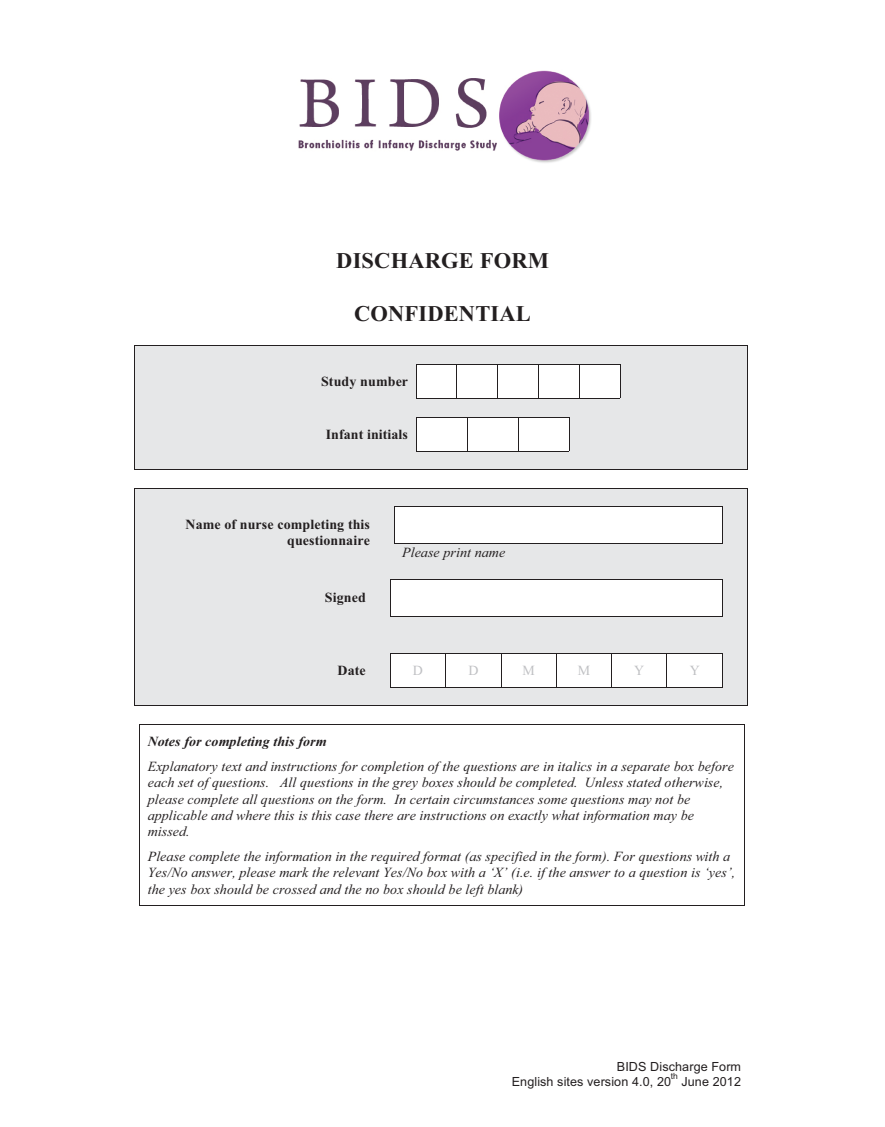
<style>
.page{position:relative;width:885px;height:1127px;background:#fff}
.page>*{position:absolute;margin:0;border:0;box-sizing:border-box;transform-origin:0 0}
.t1{font:700 22.4px "Times New Roman";letter-spacing:.01em;color:#231f20}
.t2{font:italic 14px/16.3px "Times New Roman";letter-spacing:.005em;color:#231f20}
.t3{font:700 14px/16.3px "Times New Roman";letter-spacing:.01em;color:#231f20;text-align:right}
.t4{font:italic 700 14px "Times New Roman";letter-spacing:.005em;color:#231f20}
.t5{font:14px "Times New Roman";color:#c0c1c4}
.t6{font:12.6px/14.7px "Arial";letter-spacing:.01em;color:#231f20}
.t7{font:8.58px "Arial";color:#231f20}
</style>
<div class="page">
<div style="left:135px;top:346px;width:281px;height:18px;background:#e6e7e8"></div>
<div style="left:416px;top:346px;width:204px;height:18px;background:#e6e7e8"></div>
<div style="left:620px;top:346px;width:127px;height:18px;background:#e6e7e8"></div>
<hr style="left:134px;top:345px;width:613px;height:1px;background:#231f20">
<div style="left:135px;top:365px;width:280px;height:33px;background:#e6e7e8"></div>
<div style="left:620px;top:365px;width:127px;height:33px;background:#e6e7e8"></div>
<svg style="left:134px;top:346px;width:1px;height:19px"></svg>
<hr style="left:135px;top:364px;width:280px;height:1px;background:#e6e7e8">
<hr style="left:415px;top:364px;width:205px;height:1px;background:#231f20">
<hr style="left:620px;top:364px;width:127px;height:1px;background:#e6e7e8">
<svg style="left:747px;top:345px;width:1px;height:20px"></svg>
<hr style="left:134px;top:365px;width:1px;height:33px;background:#231f20">
<hr style="left:415px;top:365px;width:1px;height:33px;background:#231f20">
<hr style="left:456px;top:365px;width:1px;height:33px;background:#231f20">
<hr style="left:497px;top:365px;width:1px;height:33px;background:#231f20">
<hr style="left:538px;top:365px;width:1px;height:33px;background:#231f20">
<hr style="left:579px;top:365px;width:1px;height:33px;background:#231f20">
<hr style="left:619px;top:365px;width:1px;height:33px;background:#231f20">
<hr style="left:747px;top:365px;width:1px;height:33px;background:#231f20">
<div style="left:135px;top:399px;width:612px;height:18px;background:#e6e7e8"></div>
<hr style="left:135px;top:398px;width:280px;height:1px;background:#e6e7e8">
<hr style="left:415px;top:398px;width:205px;height:1px;background:#231f20">
<hr style="left:620px;top:398px;width:127px;height:1px;background:#e6e7e8">
<div style="left:135px;top:417px;width:280px;height:34px;background:#e6e7e8"></div>
<div style="left:569px;top:417px;width:178px;height:34px;background:#e6e7e8"></div>
<svg style="left:134px;top:398px;width:1px;height:19px"></svg>
<hr style="left:415px;top:417px;width:154px;height:1px;background:#231f20">
<svg style="left:747px;top:398px;width:1px;height:19px"></svg>
<hr style="left:134px;top:417px;width:1px;height:34px;background:#231f20">
<hr style="left:415px;top:417px;width:1px;height:34px;background:#231f20">
<hr style="left:466px;top:417px;width:1px;height:34px;background:#231f20">
<hr style="left:517px;top:417px;width:1px;height:34px;background:#231f20">
<hr style="left:568px;top:417px;width:1px;height:34px;background:#231f20">
<hr style="left:747px;top:417px;width:1px;height:34px;background:#231f20">
<div style="left:135px;top:451px;width:612px;height:18px;background:#e6e7e8"></div>
<hr style="left:415px;top:451px;width:154px;height:1px;background:#231f20">
<svg style="left:134px;top:451px;width:1px;height:18px"></svg>
<hr style="left:134px;top:469px;width:613px;height:1px;background:#231f20">
<svg style="left:747px;top:451px;width:1px;height:19px"></svg>
<div style="left:142px;top:488px;width:598px;height:18px;background:#e6e7e8"></div>
<hr style="left:134px;top:488px;width:613px;height:1px;background:#231f20">
<div style="left:135px;top:507px;width:242px;height:55px;background:#e6e7e8"></div>
<div style="left:377px;top:507px;width:17px;height:36px;background:#e6e7e8"></div>
<div style="left:722px;top:507px;width:25px;height:36px;background:#e6e7e8"></div>
<svg style="left:134px;top:489px;width:1px;height:18px"></svg>
<hr style="left:135px;top:506px;width:259px;height:1px;background:#e6e7e8">
<hr style="left:394px;top:506px;width:328px;height:1px;background:#231f20">
<svg style="left:722px;top:488px;width:26px;height:19px"></svg>
<hr style="left:134px;top:507px;width:1px;height:36px;background:#231f20">
<hr style="left:394px;top:507px;width:1px;height:36px;background:#231f20">
<hr style="left:722px;top:507px;width:1px;height:36px;background:#231f20">
<hr style="left:747px;top:507px;width:1px;height:36px;background:#231f20">
<div style="left:394px;top:543px;width:353px;height:19px;background:#e6e7e8"></div>
<svg style="left:377px;top:543px;width:17px;height:19px"></svg>
<hr style="left:394px;top:543px;width:328px;height:1px;background:#231f20">
<div style="left:142px;top:562px;width:598px;height:18px;background:#e6e7e8"></div>
<div style="left:135px;top:580px;width:238px;height:55px;background:#e6e7e8"></div>
<div style="left:373px;top:580px;width:17px;height:36px;background:#e6e7e8"></div>
<div style="left:722px;top:580px;width:25px;height:36px;background:#e6e7e8"></div>
<svg style="left:134px;top:543px;width:1px;height:37px"></svg>
<hr style="left:390px;top:580px;width:332px;height:1px;background:#231f20">
<svg style="left:722px;top:543px;width:26px;height:37px"></svg>
<hr style="left:134px;top:580px;width:1px;height:36px;background:#231f20">
<hr style="left:390px;top:580px;width:1px;height:36px;background:#231f20">
<hr style="left:722px;top:580px;width:1px;height:36px;background:#231f20">
<hr style="left:747px;top:580px;width:1px;height:36px;background:#231f20">
<div style="left:390px;top:617px;width:332px;height:18px;background:#e6e7e8"></div>
<svg style="left:373px;top:616px;width:17px;height:19px"></svg>
<hr style="left:390px;top:616px;width:332px;height:1px;background:#231f20">
<div style="left:142px;top:635px;width:598px;height:18px;background:#e6e7e8"></div>
<div style="left:135px;top:653px;width:238px;height:52px;background:#e6e7e8"></div>
<div style="left:373px;top:653px;width:17px;height:34px;background:#e6e7e8"></div>
<div style="left:722px;top:653px;width:25px;height:34px;background:#e6e7e8"></div>
<svg style="left:134px;top:616px;width:1px;height:37px"></svg>
<hr style="left:390px;top:653px;width:332px;height:1px;background:#231f20">
<svg style="left:722px;top:616px;width:26px;height:37px"></svg>
<hr style="left:134px;top:653px;width:1px;height:34px;background:#231f20">
<hr style="left:390px;top:653px;width:1px;height:34px;background:#231f20">
<hr style="left:445px;top:653px;width:1px;height:34px;background:#231f20">
<hr style="left:500px;top:653px;width:1px;height:34px;background:#231f20">
<hr style="left:555px;top:653px;width:1px;height:34px;background:#231f20">
<hr style="left:611px;top:653px;width:1px;height:34px;background:#231f20">
<hr style="left:666px;top:653px;width:1px;height:34px;background:#231f20">
<hr style="left:722px;top:653px;width:1px;height:34px;background:#231f20">
<hr style="left:747px;top:653px;width:1px;height:34px;background:#231f20">
<div style="left:390px;top:687px;width:332px;height:18px;background:#e6e7e8"></div>
<svg style="left:373px;top:687px;width:17px;height:18px"></svg>
<hr style="left:390px;top:687px;width:332px;height:1px;background:#231f20">
<svg style="left:134px;top:687px;width:1px;height:18px"></svg>
<hr style="left:134px;top:705px;width:613px;height:1px;background:#231f20">
<svg style="left:722px;top:687px;width:26px;height:19px"></svg>
<hr style="left:139px;top:724px;width:606px;height:1px;background:#231f20">
<hr style="left:139px;top:724px;width:1px;height:182px;background:#231f20">
<hr style="left:139px;top:905px;width:605px;height:1px;background:#231f20">
<hr style="left:744px;top:724px;width:1px;height:182px;background:#231f20">
<img style="left:298px;top:70px;width:293px;height:93px">
<h1 class="t1" style="left:336px;top:253px;width:214px">DISCHARGE FORM</h1>
<h1 class="t1" style="left:354px;top:306px;width:178px">CONFIDENTIAL</h1>
<p class="t3" style="left:321px;top:375px;width:88px">Study number</p>
<p class="t3" style="left:326px;top:427px;width:84px">Infant initials</p>
<p class="t3" style="left:185px;top:517px;width:186px">Name of nurse completing this questionnaire</p>
<p class="t3" style="left:325px;top:590px;width:42px">Signed</p>
<p class="t2" style="left:402px;top:545px;width:105px">Please print name</p>
<p class="t3" style="left:337px;top:664px;width:30px">Date</p>
<p class="t5" style="left:413px;top:665px;width:12px">D</p>
<p class="t5" style="left:468px;top:665px;width:12px">D</p>
<p class="t5" style="left:522px;top:665px;width:14px">M</p>
<p class="t5" style="left:577px;top:665px;width:14px">M</p>
<p class="t5" style="left:634px;top:665px;width:12px">Y</p>
<p class="t5" style="left:689px;top:665px;width:12px">Y</p>
<p class="t4" style="left:148px;top:736px;width:180px">Notes for completing this form</p>
<p class="t2" style="left:148px;top:759px;width:587px">Explanatory text and instructions for completion of the questions are in italics in a separate box before each set of questions. All questions in the grey boxes should be completed. Unless stated otherwise, please complete all questions on the form. In certain circumstances some questions may not be applicable and where this is this case there are instructions on exactly what information may be missed.</p>
<p class="t2" style="left:148px;top:849px;width:589px">Please complete the information in the required format (as specified in the form). For questions with a<br>Yes/No answer, please mark the relevant Yes/No box with a ‘X’ (i.e. if the answer to a question is ‘yes’, the yes box should be crossed and the no box should be left blank)</p>
<p class="t6" style="left:511px;top:1061px;width:230px;text-indent:105px">BIDS Discharge Form<br>English sites version 4.0, 20</p>
<p class="t7" style="left:670px;top:1073px;width:9px">th</p>
<p class="t6" style="left:681px;top:1075px;width:61px">June 2012</p>
</div>
